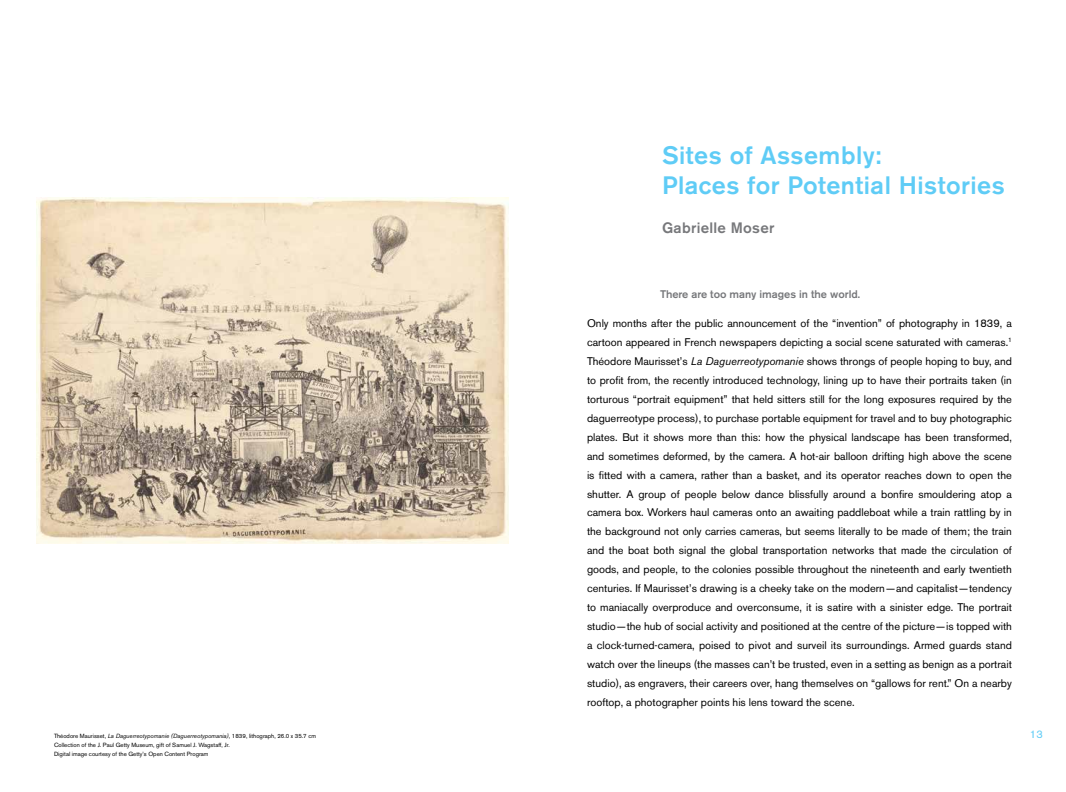
<style>
.page{position:relative;width:1066px;height:792px;background:#fff}
.page>*{position:absolute;margin:0;border:0;box-sizing:border-box;transform-origin:0 0}
.t1{font:500 25px/30px "Akzidenz Grotesk BE";letter-spacing:.02em;color:#5fccf6}
.t2{font:500 15px "Akzidenz Grotesk BE";letter-spacing:.02em;color:#77787b}
.t3{font:11px/19px "Akzidenz Grotesk BE";color:#000;text-align:justify}
.t4{font:500 11px "Akzidenz Grotesk BE";color:#77787b}
.t5{font:11px "Akzidenz Grotesk BE";color:#5fccf6}
.t6{font:6px/9px "Akzidenz Grotesk BE";color:#000}
.s1{font-style:italic}
.s2{font-family:"Akzidenz Grotesk"}
</style>
<div class="page">
<img style="left:36px;top:197px;width:472px;height:346px">
<p class="t6" style="left:54px;top:732px;width:264px">Théodore Maurisset, <span class="s1">La Daguerreotypomanie (Daguerreotypomania)</span>, 1839, lithograph, 26.0 x 35.7 cm<br>Collection of the J. Paul Getty Museum, gift of Samuel J. Wagstaff, Jr.<br>Digital image courtesy of the Getty’s Open Content Program</p>
<h1 class="t1" style="left:662px;top:140px;width:344px">Sites of Assembly:<br>Places for Potential Histories</h1>
<h2 class="t2" style="left:662px;top:219px;width:114px">Gabrielle Moser</h2>
<p class="t4" style="left:660px;top:287px;width:202px">There are too many images in the world.</p>
<p class="t3" style="left:587px;top:313px;width:426px">Only months after the public announcement of the “invention” of photography in 1839, a cartoon appeared in French newspapers depicting a social scene saturated with cameras.<sup>1<br></sup>Théodore Maurisset’s <span class="s1">La Daguerreotypomanie</span> shows throngs of people hoping to buy, and to profit from, the recently introduced technology, lining up to have their portraits taken (in torturous “portrait equipment” that held sitters still for the long exposures required by the daguerreotype process), to purchase portable equipment for travel and to buy photographic plates. But it shows more than this: how the physical landscape has been transformed, and sometimes deformed, by the camera. A hot-air balloon drifting high above the scene is fitted with a camera, rather than a basket, and its operator reaches down to open the shutter. A group of people below dance blissfully around a bonfire smouldering atop a camera box. Workers haul cameras onto an awaiting paddleboat while a train rattling by in the background not only carries cameras, but seems literally to be made of them; the train and the boat both signal the global transportation networks that made the circulation of goods, and people, to the colonies possible throughout the nineteenth and early twentieth centuries. If Maurisset’s drawing is a cheeky take on the modern<span class="s2">—</span>and capitalist<span class="s2">—</span>tendency to maniacally overproduce and overconsume, it is satire with a sinister edge. The portrait studio<span class="s2">—</span>the hub of social activity and positioned at the centre of the picture<span class="s2">—</span>is topped with a clock-turned-camera, poised to pivot and surveil its surroundings. Armed guards stand watch over the lineups (the masses can’t be trusted, even in a setting as benign as a portrait studio), as engravers, their careers over, hang themselves on “gallows for rent.” On a nearby rooftop, a photographer points his lens toward the scene.</p>
<p class="t5" style="left:1030px;top:728px;width:14px">13</p>
</div>
